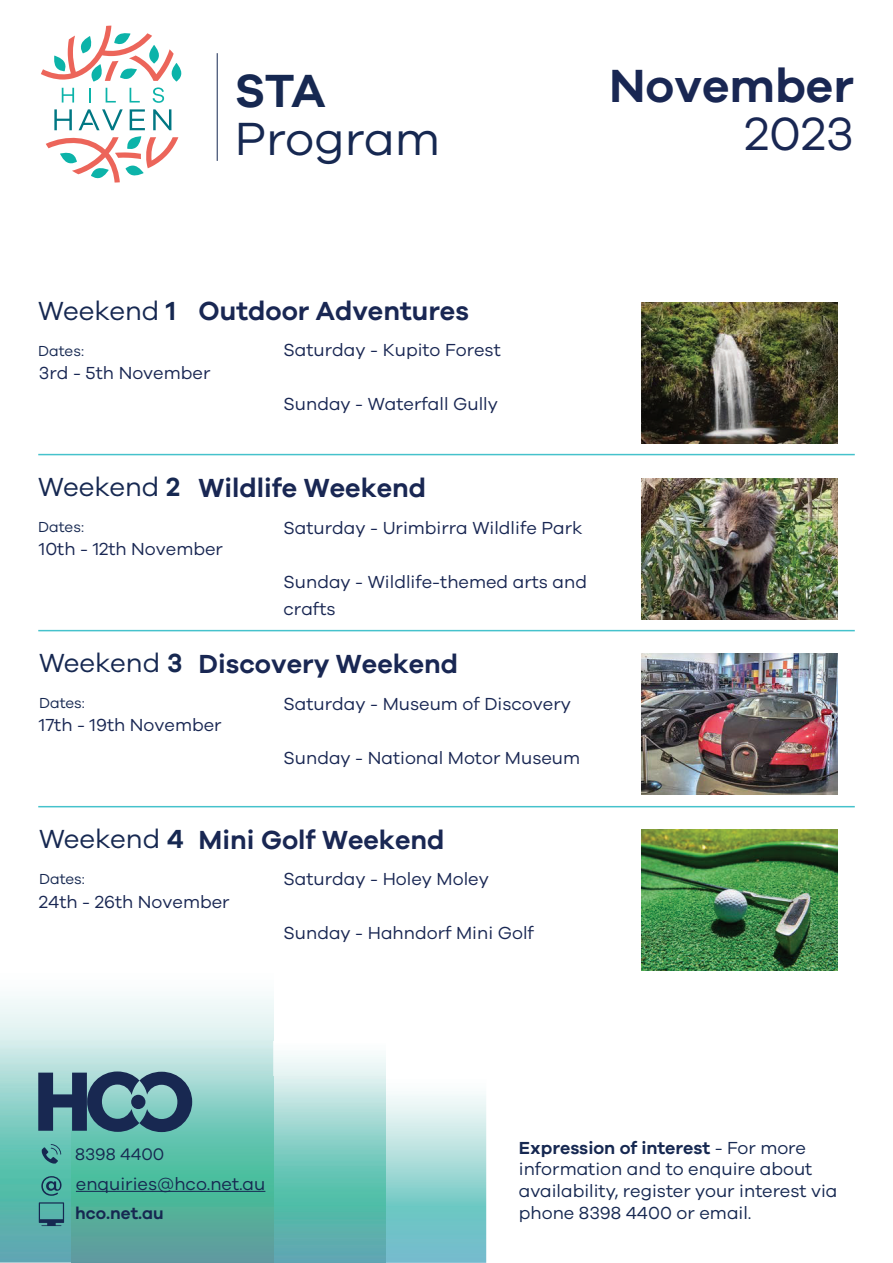
<style>
.page{position:relative;width:893px;height:1263px;background:#fff}
.page>*{position:absolute;margin:0;border:0;box-sizing:border-box;transform-origin:0 0}
.t1{font:600 48px "Galano Grotesque";color:#192753}
.t2{font:48px "Galano Grotesque";color:#162851}
.t3{font:48px "Galano Grotesque";color:#192753}
.t4{font:600 48px "Galano Grotesque";color:#162851}
.t5{font:600 27px "Galano Grotesque";color:#192753}
.t6{font:27px "Galano Grotesque";color:#162851}
.t7{font:18px/27px "Galano Grotesque";color:#192753}
.t8{font:18px/21.6px "Galano Grotesque";color:#162851}
.t9{font:600 17.25px "Galano Grotesque";color:#162851}
.t10{font:17.25px "Galano Grotesque";color:#162851}
.t11{font:15px "Galano Grotesque";color:#162851}
.s1{font-weight:600}
</style>
<div class="page">
<div style="left:273px;top:1040px;width:112px;height:37px;background:linear-gradient(to right,#f2f9f9,#f2f9f9)"></div>
<svg style="left:385px;top:1077px;width:101px;height:186px;background:#a8dadb"></svg>
<img style="left:273px;top:1077px;width:112px;height:186px">
<div style="left:0;top:970px;width:273px;height:70px;background:linear-gradient(to bottom,#fff,#def1ef)"></div>
<img style="left:0;top:1040px;width:273px;height:223px">
<hr style="left:38px;top:454px;width:817px;height:1px;background:#45c2cc">
<hr style="left:38px;top:630px;width:817px;height:1px;background:#45c2cc">
<hr style="left:38px;top:806px;width:817px;height:1px;background:#45c2cc">
<svg style="left:41px;top:1176px;width:21px;height:20px"></svg>
<svg style="left:41px;top:1144px;width:20px;height:20px"></svg>
<svg style="left:39px;top:1202px;width:25px;height:24px"></svg>
<hr style="left:76px;top:1191px;width:189px;height:1px;background:#162851">
<hr style="left:217px;top:53px;width:1px;height:108px;background:#162851">
<svg style="left:46px;top:109px;width:132px;height:74px"></svg>
<svg style="left:41px;top:26px;width:140px;height:77px"></svg>
<svg style="left:38px;top:1071px;width:154px;height:61px;background:#4c7285"></svg>
<div style="left:131px;top:1095px;width:14px;height:14px;background:#182851;border-radius:50%"></div>
<img style="left:642px;top:302px;width:195px;height:141px">
<img style="left:642px;top:478px;width:195px;height:141px">
<img style="left:642px;top:654px;width:195px;height:141px">
<img style="left:642px;top:829px;width:195px;height:141px">
<h1 class="t4" style="left:235px;top:62px;width:92px">STA</h1>
<h1 class="t2" style="left:235px;top:119px;width:207px">Program</h1>
<h1 class="t1" style="left:609px;top:57px;width:246px">November</h1>
<h1 class="t3" style="left:744px;top:114px;width:111px">2023</h1>
<h2 class="t6" style="left:38px;top:300px;width:139px">Weekend <span class="s1">1</span></h2>
<p class="t11" style="left:38px;top:345px;width:47px">Dates:</p>
<h2 class="t5" style="left:198px;top:295px;width:272px">Outdoor Adventures</h2>
<p class="t7" style="left:284px;top:338px;width:219px">Saturday - Kupito Forest</p>
<p class="t7" style="left:284px;top:392px;width:216px">Sunday - Waterfall Gully</p>
<p class="t7" style="left:39px;top:361px;width:173px">3rd - 5th November</p>
<h2 class="t6" style="left:38px;top:476px;width:144px">Weekend <span class="s1">2</span></h2>
<p class="t11" style="left:38px;top:521px;width:47px">Dates:</p>
<h2 class="t5" style="left:198px;top:471px;width:229px">Wildlife Weekend</h2>
<p class="t7" style="left:284px;top:515px;width:300px">Saturday - Urimbirra Wildlife Park</p>
<p class="t7" style="left:284px;top:569px;width:305px">Sunday - Wildlife-themed arts and crafts</p>
<p class="t7" style="left:39px;top:536px;width:186px">10th - 12th November</p>
<h2 class="t6" style="left:39px;top:652px;width:145px">Weekend <span class="s1">3</span></h2>
<p class="t11" style="left:39px;top:697px;width:47px">Dates:</p>
<h2 class="t5" style="left:198px;top:647px;width:261px">Discovery Weekend</h2>
<p class="t7" style="left:284px;top:691px;width:289px">Saturday - Museum of Discovery</p>
<p class="t7" style="left:284px;top:745px;width:298px">Sunday - National Motor Museum</p>
<p class="t7" style="left:39px;top:712px;width:184px">17th - 19th November</p>
<h2 class="t6" style="left:39px;top:828px;width:146px">Weekend <span class="s1">4</span></h2>
<p class="t11" style="left:39px;top:873px;width:47px">Dates:</p>
<h2 class="t5" style="left:198px;top:824px;width:247px">Mini Golf Weekend</h2>
<p class="t7" style="left:284px;top:866px;width:207px">Saturday - Holey Moley</p>
<p class="t7" style="left:284px;top:920px;width:252px">Sunday - Hahndorf Mini Golf</p>
<p class="t7" style="left:39px;top:889px;width:192px">24th - 26th November</p>
<p class="t10" style="left:75px;top:1147px;width:91px">8398 4400</p>
<p class="t8" style="left:76px;top:1174px;width:191px">enquiries@hco.net.au</p>
<p class="t9" style="left:75px;top:1203px;width:90px">hco.net.au</p>
<p class="t8" style="left:519px;top:1138px;width:320px"><span class="s1">Expression of interest</span> - For more information and to enquire about availability, register your interest via phone 8398 4400 or email.</p>
</div>
